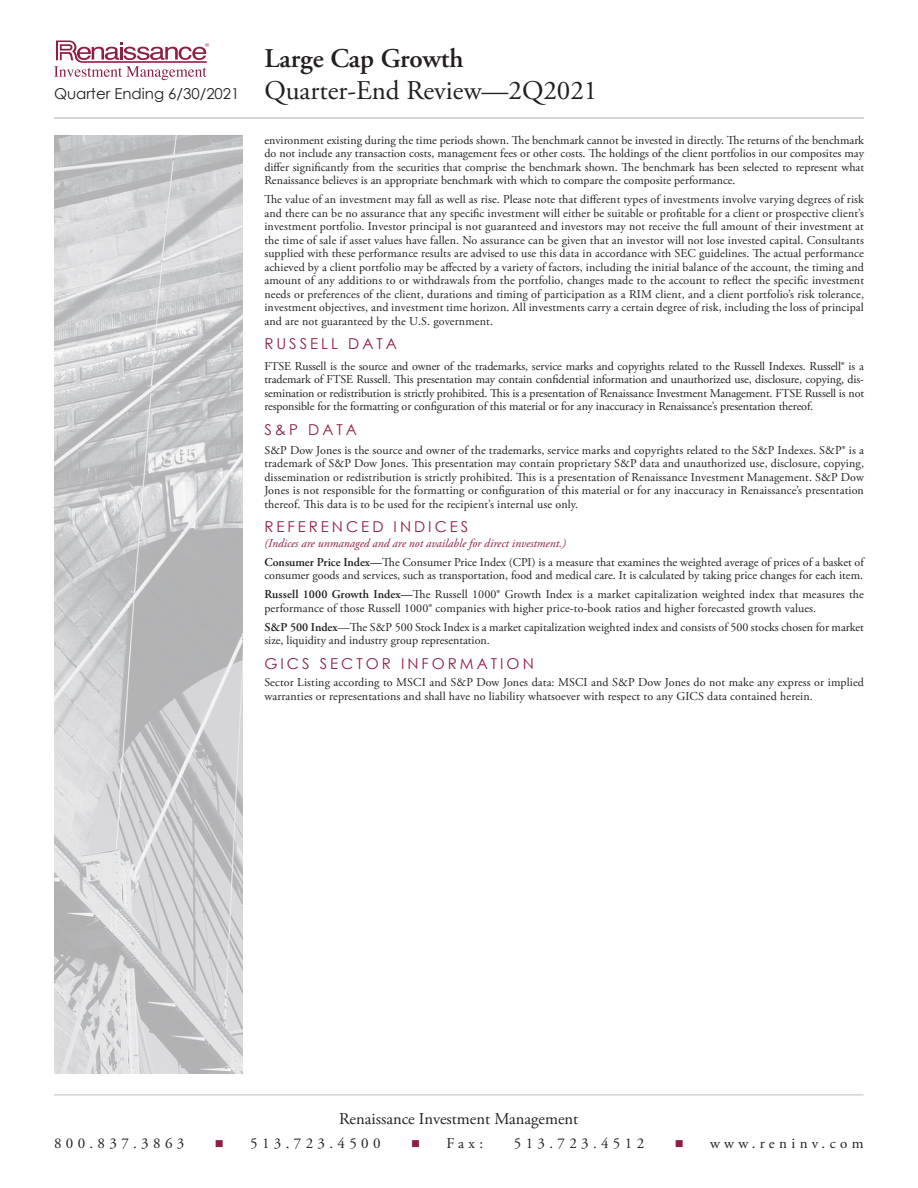
<style>
.page{position:relative;width:918px;height:1188px;background:#fff}
.page>*{position:absolute;margin:0;border:0;box-sizing:border-box;transform-origin:0 0}
.t1{font:27px/32.4px "Adobe Garamond Pro";color:#231f20}
.t2{font:16.5px "Adobe Garamond Pro";color:#231f20}
.t3{font:15px "Adobe Garamond Pro";letter-spacing:.29em;color:#231f20}
.Disclosures{font:15px "Century Gothic";letter-spacing:.2em;color:#8f1f40}
.Disclosures-2{font:12px/13.5px "Adobe Garamond Pro";color:#231f20;text-align:justify}
.Disclosures-3{font:italic 12px "Adobe Garamond Pro";color:#8f1f40}
.s1{font-weight:600}
.s2{font-family:"Century Gothic";font-size:15px}
.s3{color:#8f1f40}
</style>
<div class="page">
<svg style="left:54px;top:40px;width:155px;height:40px"></svg>
<hr style="left:54px;top:117px;width:810px;height:2px;background:#c5c6c8">
<hr style="left:54px;top:1094px;width:810px;height:2px;background:#d2d3d5">
<img style="left:54px;top:135px;width:189px;height:939px">
<h1 class="t1" style="left:54px;top:43px;width:545px;text-indent:210px"><span class="s1">Large Cap Growth<br></span><span class="s2">Quarter Ending 6/30/2021</span> Quarter-End Review—2Q2021</h1>
<p class="Disclosures-2" style="left:264px;top:134px;width:601px">environment existing during the time periods shown. The benchmark cannot be invested in directly. The returns of the benchmark do not include any transaction costs, management fees or other costs. The holdings of the client portfolios in our composites may differ significantly from the securities that comprise the benchmark shown. The benchmark has been selected to represent what Renaissance believes is an appropriate benchmark with which to compare the composite performance.</p>
<p class="Disclosures-2" style="left:264px;top:193px;width:601px">The value of an investment may fall as well as rise. Please note that different types of investments involve varying degrees of risk and there can be no assurance that any specific investment will either be suitable or profitable for a client or prospective client’s investment portfolio. Investor principal is not guaranteed and investors may not receive the full amount of their investment at the time of sale if asset values have fallen. No assurance can be given that an investor will not lose invested capital. Consultants supplied with these performance results are advised to use this data in accordance with SEC guidelines. The actual performance achieved by a client portfolio may be affected by a variety of factors, including the initial balance of the account, the timing and amount of any additions to or withdrawals from the portfolio, changes made to the account to reflect the specific investment needs or preferences of the client, durations and timing of participation as a RIM client, and a client portfolio’s risk tolerance, investment objectives, and investment time horizon. All investments carry a certain degree of risk, including the loss of principal and are not guaranteed by the U.S. government.</p>
<p class="Disclosures" style="left:264px;top:333px;width:134px">RUSSELL DATA</p>
<p class="Disclosures-2" style="left:264px;top:359px;width:601px">FTSE Russell is the source and owner of the trademarks, service marks and copyrights related to the Russell Indexes. Russell® is a trademark of FTSE Russell. This presentation may contain confidential information and unauthorized use, disclosure, copying, dis&shy;semination or redistribution is strictly prohibited. This is a presentation of Renaissance Investment Management. FTSE Russell is not responsible for the formatting or configuration of this material or for any inaccuracy in Renaissance’s presentation thereof.</p>
<p class="Disclosures" style="left:264px;top:419px;width:94px">S&amp;P DATA</p>
<p class="Disclosures-2" style="left:264px;top:444px;width:601px">S&amp;P Dow Jones is the source and owner of the trademarks, service marks and copyrights related to the S&amp;P Indexes. S&amp;P® is a trademark of S&amp;P Dow Jones. This presentation may contain proprietary S&amp;P data and unauthorized use, disclosure, copying, dissemination or redistribution is strictly prohibited. This is a presentation of Renaissance Investment Management. S&amp;P Dow Jones is not responsible for the formatting or configuration of this material or for any inaccuracy in Renaissance’s presentation thereof. This data is to be used for the recipient’s internal use only.</p>
<p class="Disclosures" style="left:264px;top:517px;width:206px">REFERENCED INDICES</p>
<p class="Disclosures-3" style="left:264px;top:536px;width:303px">(Indices are unmanaged and are not available for direct investment.)</p>
<p class="Disclosures-2" style="left:264px;top:556px;width:601px"><span class="s1">Consumer Price Index—</span>The Consumer Price Index (CPI) is a measure that examines the weighted average of prices of a basket of consumer goods and services, such as transportation, food and medical care. It is calculated by taking price changes for each item.</p>
<p class="Disclosures-2" style="left:264px;top:588px;width:601px"><span class="s1">Russell 1000 Growth Index—</span>The Russell 1000® Growth Index is a market capitalization weighted index that measures the performance of those Russell 1000® companies with higher price-to-book ratios and higher forecasted growth values.</p>
<p class="Disclosures-2" style="left:264px;top:620px;width:601px"><span class="s1">S&amp;P 500 Index</span>—The S&amp;P 500 Stock Index is a market capitalization weighted index and consists of 500 stocks chosen for market size, liquidity and industry group representation.</p>
<p class="Disclosures" style="left:264px;top:653px;width:271px">GICS SECTOR INFORMATION</p>
<p class="Disclosures-2" style="left:264px;top:675px;width:601px;line-height:14.4px">Sector Listing according to MSCI and S&amp;P Dow Jones data: MSCI and S&amp;P Dow Jones do not make any express or implied warranties or representations and shall have no liability whatsoever with respect to any GICS data contained herein.</p>
<p class="t2" style="left:339px;top:1109px;width:241px">Renaissance Investment Management</p>
<p class="t3" style="left:54px;top:1134px;width:132px">800.837.3863</p>
<p class="t3" style="left:215px;top:1134px;width:167px"><span class="s3">■</span> 513.723.4500</p>
<p class="t3" style="left:411px;top:1134px;width:73px"><span class="s3">■</span> Fax:</p>
<p class="t3" style="left:514px;top:1134px;width:132px">513.723.4512</p>
<p class="t3" style="left:675px;top:1134px;width:190px"><span class="s3">■</span> www.reninv.com</p>
</div>
